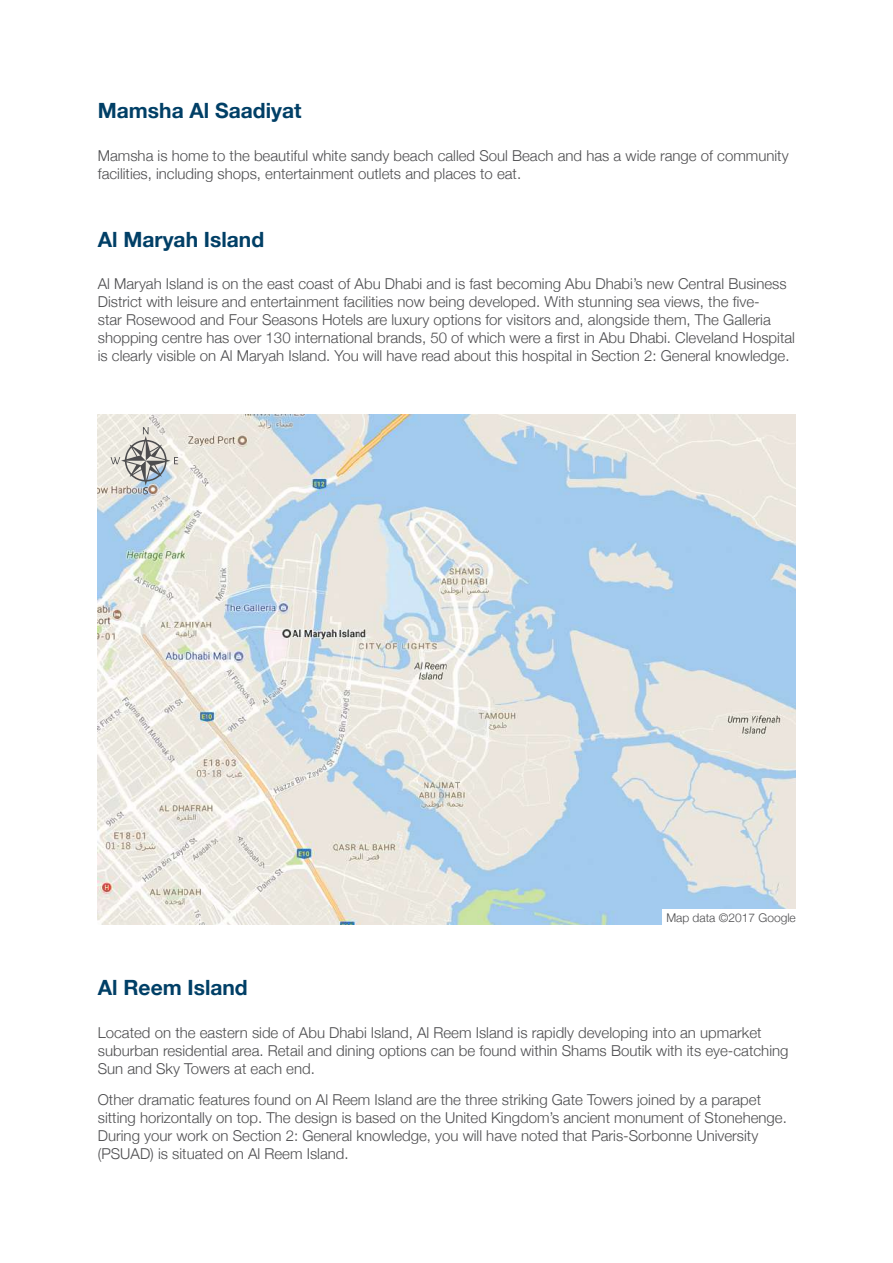
<style>
.page{position:relative;width:893px;height:1263px;background:#fff}
.page>*{position:absolute;margin:0;border:0;box-sizing:border-box;transform-origin:0 0}
.t1{font:700 21px "Helvetica Neue";color:#003f66}
.t2{font:300 15px/18px "Helvetica Neue";color:#4d4d4f}
.t3{font:300 12px "Helvetica Neue";color:#4d4d4f}
</style>
<div class="page">
<img style="left:98px;top:414px;width:697px;height:511px">
<svg style="left:111px;top:427px;width:67px;height:68px;background:#c9c9c6"></svg>
<div style="left:662px;top:909px;width:137px;height:16px;background:#fff"></div>
<h1 class="t1" style="left:98px;top:94px;width:205px">Mamsha Al Saadiyat</h1>
<p class="t2" style="left:98px;top:145px;width:692px">Mamsha is home to the beautiful white sandy beach called Soul Beach and has a wide range of community facilities, including shops, entertainment outlets and places to eat.</p>
<h1 class="t1" style="left:98px;top:223px;width:168px">Al Maryah Island</h1>
<p class="t2" style="left:98px;top:274px;width:699px">Al Maryah Island is on the east coast of Abu Dhabi and is fast becoming Abu Dhabi’s new Central Business District with leisure and entertainment facilities now being developed. With stunning sea views, the five-<br>star Rosewood and Four Seasons Hotels are luxury options for visitors and, alongside them, The Galleria shopping centre has over 130 international brands, 50 of which were a first in Abu Dhabi. Cleveland Hospital is clearly visible on Al Maryah Island. You will have read about this hospital in Section 2: General knowledge.</p>
<p class="t3" style="left:666px;top:908px;width:131px">Map data ©2017 Google</p>
<h1 class="t1" style="left:98px;top:971px;width:152px">Al Reem Island</h1>
<p class="t2" style="left:98px;top:1023px;width:692px">Located on the eastern side of Abu Dhabi Island, Al Reem Island is rapidly developing into an upmarket suburban residential area. Retail and dining options can be found within Shams Boutik with its eye-catching<br>Sun and Sky Towers at each end.</p>
<p class="t2" style="left:98px;top:1090px;width:691px">Other dramatic features found on Al Reem Island are the three striking Gate Towers joined by a parapet sitting horizontally on top. The design is based on the United Kingdom’s ancient monument of Stonehenge.<br>During your work on Section 2: General knowledge, you will have noted that Paris-Sorbonne University (PSUAD) is situated on Al Reem Island.</p>
</div>
